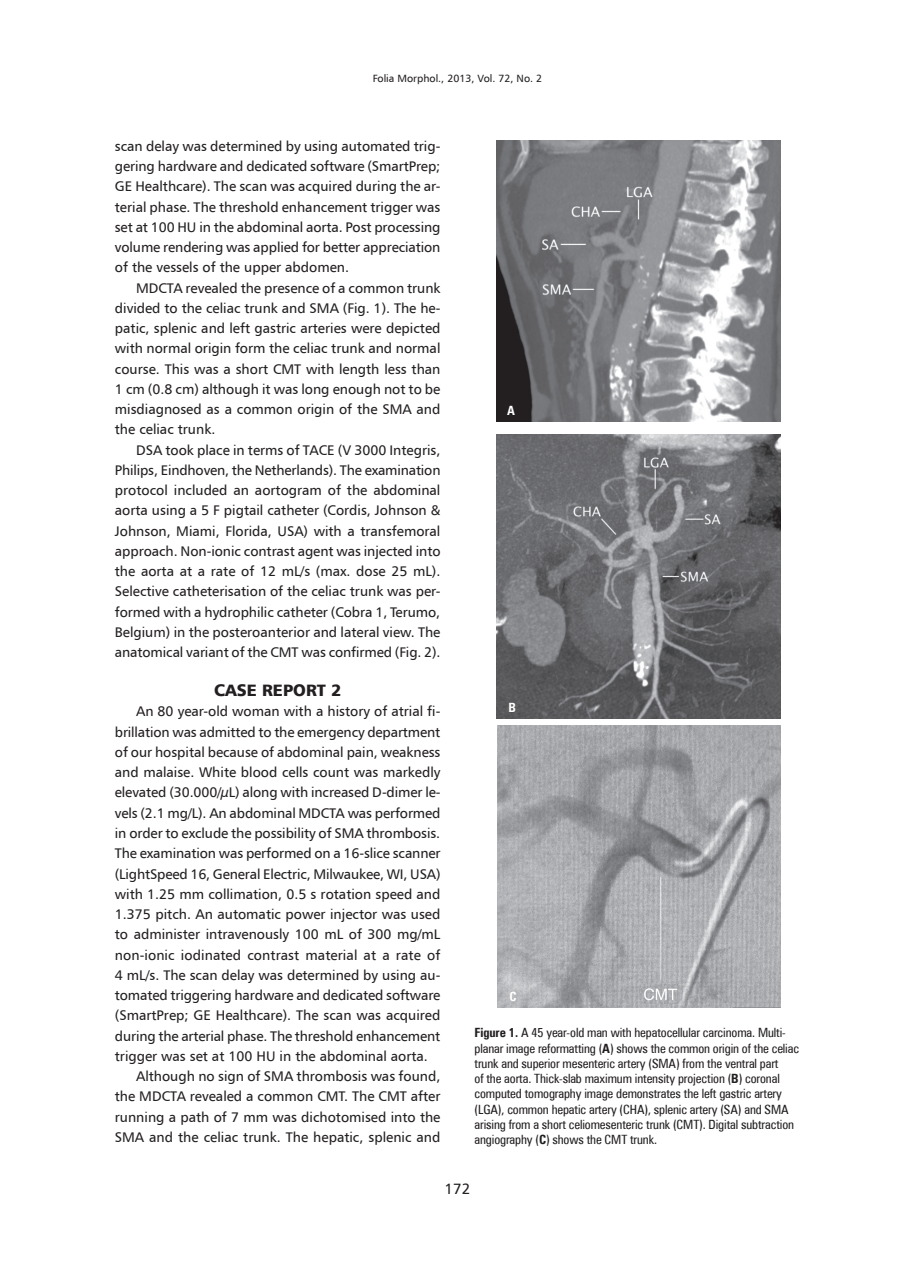
<style>
.page{position:relative;width:915px;height:1276px;background:#fff}
.page>*{position:absolute;margin:0;border:0;box-sizing:border-box;transform-origin:0 0}
.t1{font:16.5px "Humnst 777 Blk EU";color:#231f20}
.t2{font:15px "Humnst 777 EU";color:#231f20}
.t3{font:13.95px/20.2px "Humnst 777 EU";color:#231f20;text-align:justify}
.t4{font:12.75px/15.3px "Zurich Cn EU";letter-spacing:-.01em;color:#231f20}
.t5{font:700 12.75px "Zurich Cn EU";color:#fff}
.t6{font:10.5px "Humnst 777 EU";color:#231f20}
.s1{font-weight:700}
</style>
<div class="page">
<img style="left:496px;top:140px;width:284px;height:281px">
<img style="left:496px;top:434px;width:284px;height:284px">
<img style="left:497px;top:725px;width:282px;height:282px">
<p class="t6" style="left:372px;top:72px;width:171px">Folia Morphol., 2013, Vol. 72, No. 2</p>
<p class="t3" style="left:115px;top:135px;width:327px">scan delay was determined by using automated trig&shy;gering hardware and dedicated software (SmartPrep; GE Healthcare). The scan was acquired during the ar&shy;terial phase. The threshold enhancement trigger was set at 100 HU in the abdominal aorta. Post processing volume rendering was applied for better appreciation of the vessels of the upper abdomen.</p>
<p class="t3" style="left:115px;top:277px;width:327px;text-indent:21px">MDCTA revealed the presence of a common trunk divided to the celiac trunk and SMA (Fig. 1). The he&shy;patic, splenic and left gastric arteries were depicted with normal origin form the celiac trunk and normal course. This was a short CMT with length less than 1 cm (0.8 cm) although it was long enough not to be misdiagnosed as a common origin of the SMA and the celiac trunk.</p>
<p class="t3" style="left:115px;top:439px;width:327px;text-indent:21px">DSA took place in terms of TACE (V 3000 Integris, Philips, Eindhoven, the Netherlands). The examination protocol included an aortogram of the abdominal aorta using a 5 F pigtail catheter (Cordis, Johnson &amp; Johnson, Miami, Florida, USA) with a transfemoral approach. Non-ionic contrast agent was injected into the aorta at a rate of 12 mL/s (max. dose 25 mL).<br>Selective catheterisation of the celiac trunk was per&shy;formed with a hydrophilic catheter (Cobra 1, Terumo, Belgium) in the posteroanterior and lateral view. The anatomical variant of the CMT was confirmed (Fig. 2).</p>
<p class="t1" style="left:214px;top:680px;width:129px">CASE REPORT 2</p>
<p class="t3" style="left:136px;top:701px;width:306px">An 80 year-old woman with a history of atrial fi-</p>
<p class="t3" style="left:115px;top:721px;width:327px">brillation was admitted to the emergency department</p>
<p class="t3" style="left:115px;top:741px;width:327px">of our hospital because of abdominal pain, weakness</p>
<p class="t3" style="left:115px;top:762px;width:327px">and malaise. White blood cells count was markedly</p>
<p class="t3" style="left:115px;top:782px;width:327px">elevated (30.000/μL) along with increased D-dimer le-</p>
<p class="t3" style="left:115px;top:802px;width:327px">vels (2.1 mg/L). An abdominal MDCTA was performed</p>
<p class="t3" style="left:115px;top:822px;width:327px">in order to exclude the possibility of SMA thrombosis.</p>
<p class="t3" style="left:115px;top:843px;width:327px">The examination was performed on a 16-slice scanner</p>
<p class="t3" style="left:115px;top:863px;width:327px">(LightSpeed 16, General Electric, Milwaukee, WI, USA)</p>
<p class="t3" style="left:115px;top:883px;width:327px">with 1.25 mm collimation, 0.5 s rotation speed and</p>
<p class="t3" style="left:115px;top:903px;width:327px">1.375 pitch. An automatic power injector was used</p>
<p class="t3" style="left:115px;top:924px;width:327px">to administer intravenously 100 mL of 300 mg/mL</p>
<p class="t3" style="left:115px;top:944px;width:327px">non-ionic iodinated contrast material at a rate of</p>
<p class="t3" style="left:115px;top:964px;width:327px">4 mL/s. The scan delay was determined by using au-</p>
<p class="t3" style="left:115px;top:984px;width:327px">tomated triggering hardware and dedicated software</p>
<p class="t3" style="left:115px;top:1005px;width:327px">(SmartPrep; GE Healthcare). The scan was acquired</p>
<p class="t3" style="left:115px;top:1025px;width:327px">during the arterial phase. The threshold enhancement</p>
<p class="t3" style="left:115px;top:1045px;width:314px">trigger was set at 100 HU in the abdominal aorta.</p>
<p class="t3" style="left:136px;top:1065px;width:306px">Although no sign of SMA thrombosis was found,</p>
<p class="t3" style="left:115px;top:1086px;width:327px">the MDCTA revealed a common CMT. The CMT after</p>
<p class="t3" style="left:115px;top:1106px;width:327px">running a path of 7 mm was dichotomised into the</p>
<p class="t3" style="left:115px;top:1126px;width:327px">SMA and the celiac trunk. The hepatic, splenic and</p>
<p class="t5" style="left:507px;top:402px;width:9px">A</p>
<p class="t5" style="left:508px;top:699px;width:9px">B</p>
<p class="t5" style="left:509px;top:988px;width:9px">C</p>
<p class="t4" style="left:474px;top:1025px;width:326px"><span class="s1">Figure 1.</span> A 45 year-old man with hepatocellular carcinoma. Multi&shy;planar image reformatting (<span class="s1">A</span>) shows the common origin of the celiac trunk and superior mesenteric artery (SMA) from the ventral part<br>of the aorta. Thick-slab maximum intensity projection (<span class="s1">B</span>) coronal computed tomography image demonstrates the left gastric artery (LGA), common hepatic artery (CHA), splenic artery (SA) and SMA arising from a short celiomesenteric trunk (CMT). Digital subtraction angiography (<span class="s1">C</span>) shows the CMT trunk.</p>
<p class="t2" style="left:444px;top:1179px;width:27px">172</p>
</div>
